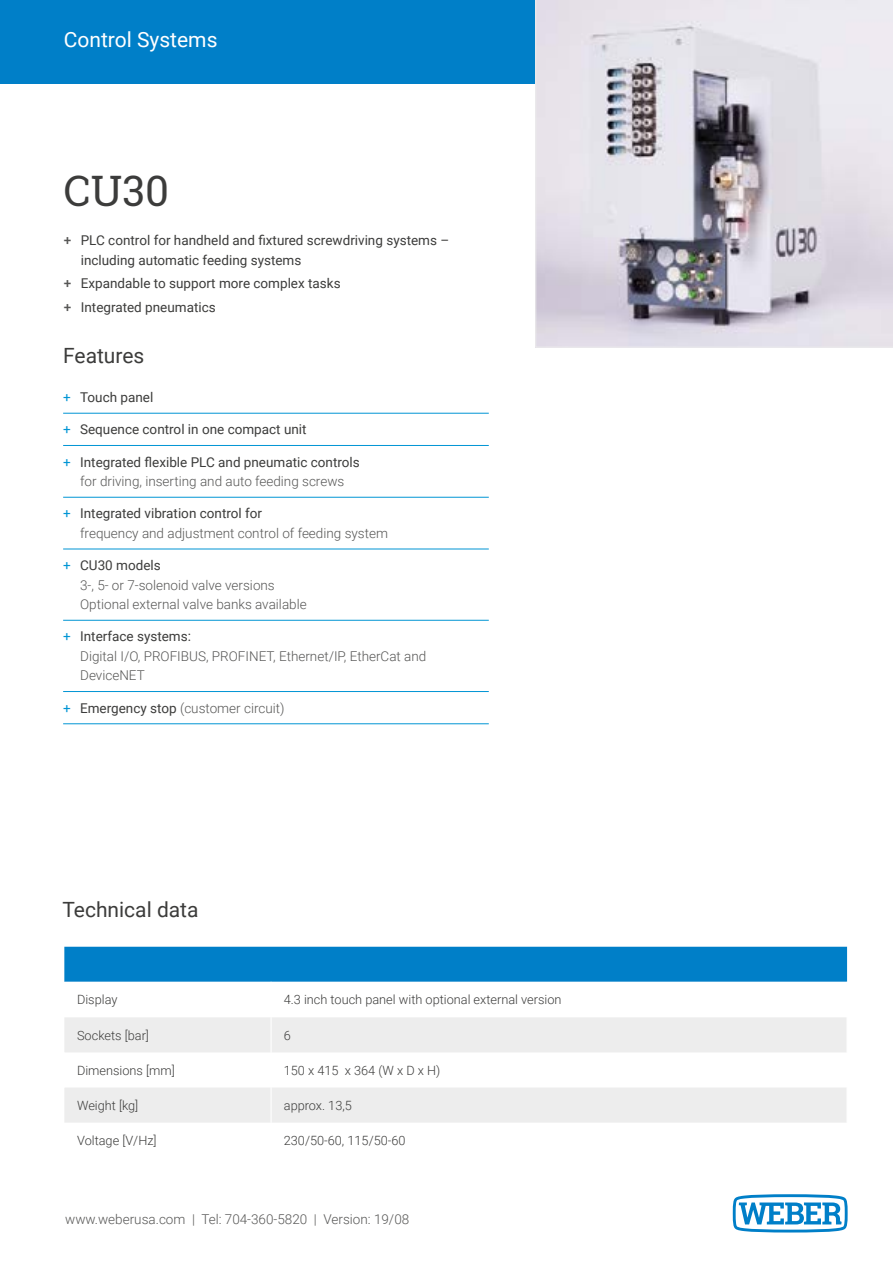
<style>
.page{position:relative;width:893px;height:1263px;background:#fff}
.page>*{position:absolute;margin:0;border:0;box-sizing:border-box;transform-origin:0 0}
.t1{font:42px "Roboto Slab";color:#3c3c3b}
.t2{font:21px "Roboto";color:#3c3c3b}
.t3{font:21px "Roboto";color:#fff}
.t4{font:300 13.5px/19.5px "Roboto";color:#575756}
.t5{font:13.5px/19.5px "Roboto";color:#3c3c3b}
.t6{font:300 12.75px "Roboto";color:#3c3c3b}
.s1{font-weight:500;color:#575756}
.s2{color:#0095d4}
.s3{font-weight:300;color:#575756}
.s4{font-weight:400;color:#0095d4}
.s5{font-weight:400;color:#3c3c3b}
</style>
<div class="page">
<hr style="left:63px;top:413px;width:426px;height:1px;background:#0095d4">
<hr style="left:63px;top:445px;width:426px;height:1px;background:#0095d4">
<hr style="left:63px;top:497px;width:426px;height:1px;background:#0095d4">
<hr style="left:63px;top:549px;width:426px;height:1px;background:#0095d4">
<hr style="left:63px;top:620px;width:426px;height:1px;background:#0095d4">
<hr style="left:63px;top:691px;width:426px;height:1px;background:#0095d4">
<hr style="left:63px;top:723px;width:426px;height:1px;background:#0095d4">
<svg style="left:733px;top:1194px;width:115px;height:38px"></svg>
<div style="left:0;top:0;width:536px;height:84px;background:#007fc8"></div>
<div style="left:64px;top:947px;width:783px;height:35px;background:#007fc8"></div>
<svg style="left:65px;top:1122px;width:781px;height:1px"></svg>
<svg style="left:64px;top:1017px;width:782px;height:105px;fill:#ededed"></svg>
<hr style="left:271px;top:1017px;width:1px;height:35px;background:#fff">
<hr style="left:64px;top:1052px;width:1px;height:35px;background:#fff">
<hr style="left:271px;top:1052px;width:1px;height:35px;background:#fff">
<hr style="left:271px;top:1087px;width:1px;height:35px;background:#fff">
<hr style="left:271px;top:1122px;width:1px;height:36px;background:#fff">
<svg style="left:535px;top:0;width:358px;height:348px;background:#cfcbd4"></svg>
<h2 class="t3" style="left:64px;top:25px;width:155px">Control Systems</h2>
<h1 class="t1" style="left:64px;top:162px;width:107px">CU30</h1>
<p class="t5" style="left:81px;top:230px;width:370px;text-indent:-17px"><span class="s1">+</span> PLC control for handheld and fixtured screwdriving systems – including automatic feeding systems</p>
<p class="t5" style="left:64px;top:271px;width:278px;line-height:23.7px"><span class="s1">+</span> Expandable to support more complex tasks <span class="s1">+</span> Integrated pneumatics</p>
<h2 class="t2" style="left:63px;top:340px;width:83px">Features</h2>
<p class="t5" style="left:63px;top:387px;width:92px"><span class="s2">+</span> Touch panel</p>
<p class="t5" style="left:63px;top:419px;width:245px"><span class="s2">+</span> Sequence control in one compact unit</p>
<p class="t5" style="left:63px;top:452px;width:298px;text-align:center"><span class="s2">+</span> Integrated flexible PLC and pneumatic controls <span class="s3">for driving, inserting and auto feeding screws</span></p>
<p class="t4" style="left:80px;top:503px;width:309px;text-indent:-17px"><span class="s4">+</span> <span class="s5">Integrated vibration control for<br></span>frequency and adjustment control of feeding system</p>
<p class="t4" style="left:80px;top:555px;width:228px;text-indent:-17px"><span class="s4">+</span> <span class="s5">CU30 models<br></span>3-, 5- or 7-solenoid valve versions<br>Optional external valve banks available</p>
<p class="t4" style="left:80px;top:626px;width:348px;text-indent:-17px"><span class="s4">+</span> <span class="s5">Interface systems:<br></span>Digital I/O, PROFIBUS, PROFINET, Ethernet/IP, EtherCat and<br>DeviceNET</p>
<p class="t4" style="left:63px;top:698px;width:223px"><span class="s4">+</span> <span class="s5">Emergency stop</span> (customer circuit)</p>
<h2 class="t2" style="left:62px;top:895px;width:138px">Technical data</h2>
<p class="t6" style="left:77px;top:991px;width:42px">Display</p>
<p class="t6" style="left:284px;top:991px;width:279px">4.3 inch touch panel with optional external version</p>
<p class="t6" style="left:77px;top:1026px;width:73px">Sockets [bar]</p>
<p class="t6" style="left:284px;top:1026px;width:9px">6</p>
<p class="t6" style="left:77px;top:1061px;width:99px">Dimensions [mm]</p>
<p class="t6" style="left:284px;top:1061px;width:158px">150 x 415 x 364 (W x D x H)</p>
<p class="t6" style="left:77px;top:1096px;width:63px">Weight [kg]</p>
<p class="t6" style="left:284px;top:1096px;width:70px">approx. 13,5</p>
<p class="t6" style="left:77px;top:1131px;width:81px">Voltage [V/Hz]</p>
<p class="t6" style="left:284px;top:1131px;width:123px">230/50-60, 115/50-60</p>
<p class="t4" style="left:65px;top:1208px;width:346px">www.weberusa.com | Tel: 704-360-5820 | Version: 19/08</p>
</div>
